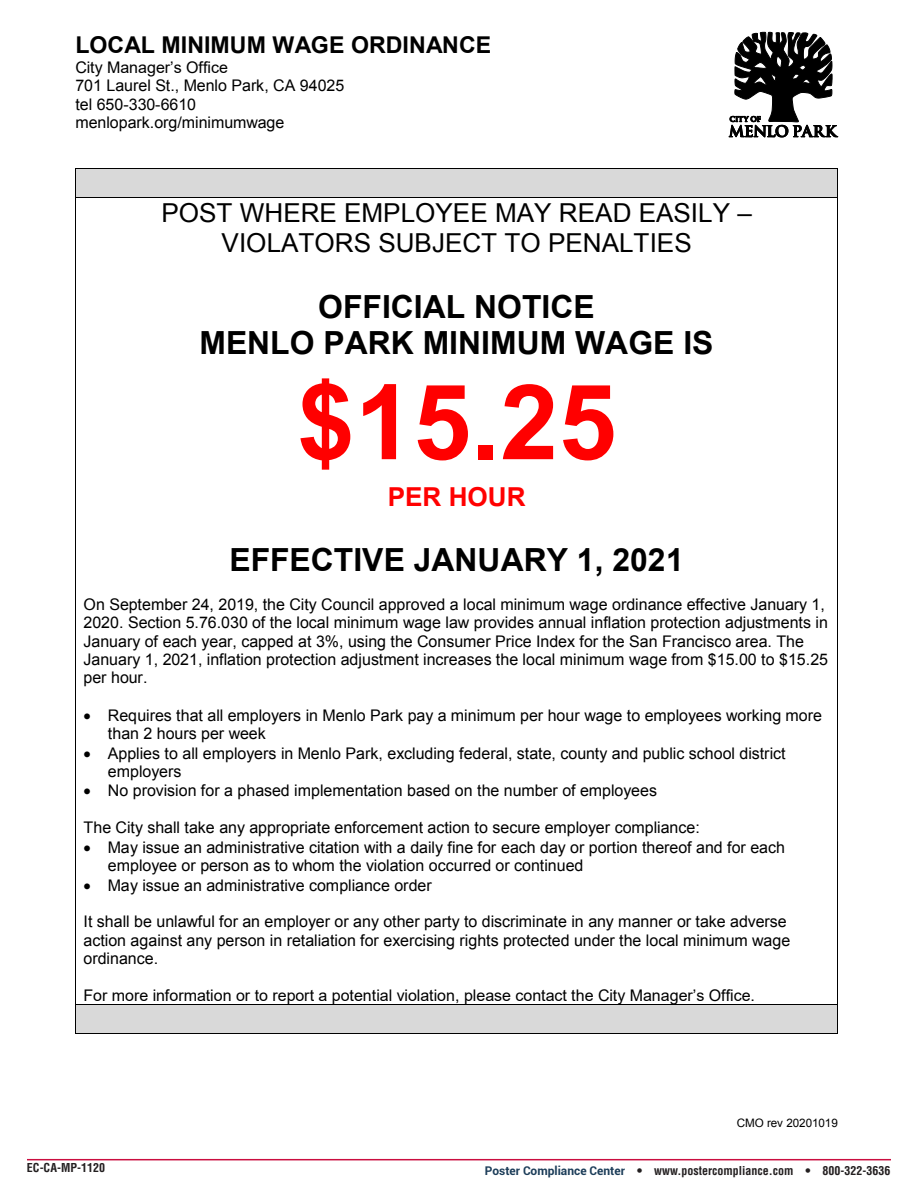
<style>
.page{position:relative;width:918px;height:1188px;background:#fff}
.page>*{position:absolute;margin:0;border:0;box-sizing:border-box;transform-origin:0 0}
.t1{font:700 104.4px "Arial";color:#f00}
.t2{font:700 31.8px/36.6px "Arial";color:#000;text-align:center}
.t3{font:26.1px/30.2px "Arial";color:#000;text-align:center}
.t4{font:700 26.1px "Arial";color:#f00}
.t5{font:700 23.1px "Arial";color:#000}
.t6{font:16.05px/18.3px "Arial";color:#000}
.t7{font:700 condensed 12px "Helvetica LT Std";color:#231f20}
.t8{font:11.7px "Arial";letter-spacing:-.005em;color:#000}
.s1{font-family:"Roboto";font-stretch:normal;color:#1c3d59}
</style>
<div class="page">
<hr style="left:27px;top:1159px;width:864px;height:1px;background:#cb0e40">
<div style="left:76px;top:169px;width:761px;height:28px;background:#d9d9d9"></div>
<hr style="left:76px;top:168px;width:761px;height:1px;background:#000">
<svg style="left:75px;top:168px;width:1px;height:30px"></svg>
<hr style="left:76px;top:197px;width:761px;height:1px;background:#000">
<svg style="left:837px;top:168px;width:1px;height:30px"></svg>
<hr style="left:75px;top:198px;width:1px;height:397px;background:#000">
<hr style="left:837px;top:198px;width:1px;height:397px;background:#000">
<hr style="left:75px;top:595px;width:1px;height:409px;background:#000">
<hr style="left:837px;top:595px;width:1px;height:409px;background:#000">
<div style="left:76px;top:1005px;width:761px;height:28px;background:#d9d9d9"></div>
<hr style="left:76px;top:1004px;width:761px;height:1px;background:#000">
<svg style="left:75px;top:1004px;width:1px;height:30px"></svg>
<hr style="left:76px;top:1033px;width:761px;height:1px;background:#000">
<svg style="left:837px;top:1004px;width:1px;height:30px"></svg>
<svg style="left:729px;top:32px;width:110px;height:106px"></svg>
<p class="t5" style="left:75px;top:29px;width:417px">LOCAL MINIMUM WAGE ORDINANCE</p>
<p class="t6" style="left:75px;top:58px;width:271px">City Manager’s Office<br>701 Laurel St., Menlo Park, CA 94025 tel 650-330-6610 menlopark.org/minimumwage</p>
<p class="t3" style="left:161px;top:198px;width:592px">POST WHERE EMPLOYEE MAY READ EASILY –<br>VIOLATORS SUBJECT TO PENALTIES</p>
<p class="t2" style="left:200px;top:289px;width:515px">OFFICIAL NOTICE<br>MENLO PARK MINIMUM WAGE IS</p>
<p class="t1" style="left:297px;top:354px;width:321px">$15.25</p>
<p class="t4" style="left:388px;top:479px;width:139px">PER HOUR</p>
<p class="t2" style="left:229px;top:543px;width:456px">EFFECTIVE JANUARY 1, 2021</p>
<p class="t6" style="left:84px;top:595px;width:746px">On September 24, 2019, the City Council approved a local minimum wage ordinance effective January 1, 2020. Section 5.76.030 of the local minimum wage law provides annual inflation protection adjustments in January of each year, capped at 3%, using the Consumer Price Index for the San Francisco area. The January 1, 2021, inflation protection adjustment increases the local minimum wage from $15.00 to $15.25 per hour.</p>
<p class="t6" style="left:108px;top:706px;width:716px;text-indent:-24px">• Requires that all employers in Menlo Park pay a minimum per hour wage to employees working more than 2 hours per week</p>
<p class="t6" style="left:108px;top:744px;width:679px;text-indent:-24px">• Applies to all employers in Menlo Park, excluding federal, state, county and public school district employers</p>
<p class="t6" style="left:84px;top:782px;width:575px">• No provision for a phased implementation based on the number of employees</p>
<p class="t6" style="left:84px;top:819px;width:618px">The City shall take any appropriate enforcement action to secure employer compliance:</p>
<p class="t6" style="left:108px;top:838px;width:679px;text-indent:-24px">• May issue an administrative citation with a daily fine for each day or portion thereof and for each employee or person as to whom the violation occurred or continued</p>
<p class="t6" style="left:84px;top:876px;width:350px">• May issue an administrative compliance order</p>
<p class="t6" style="left:84px;top:913px;width:708px">It shall be unlawful for an employer or any other party to discriminate in any manner or take adverse action against any person in retaliation for exercising rights protected under the local minimum wage ordinance.</p>
<p class="t6" style="left:84px;top:986px;width:673px">For more information or to report a potential violation, please contact the City Manager’s Office.</p>
<p class="t8" style="left:737px;top:1115px;width:103px">CMO rev 20201019</p>
<p class="t7" style="left:27px;top:1160px;width:80px">EC-CA-MP-1120</p>
<p class="t7" style="left:485px;top:1163px;width:407px"><span class="s1">Poster Compliance Center</span> • www.postercompliance.com • 800-322-3636</p>
</div>
